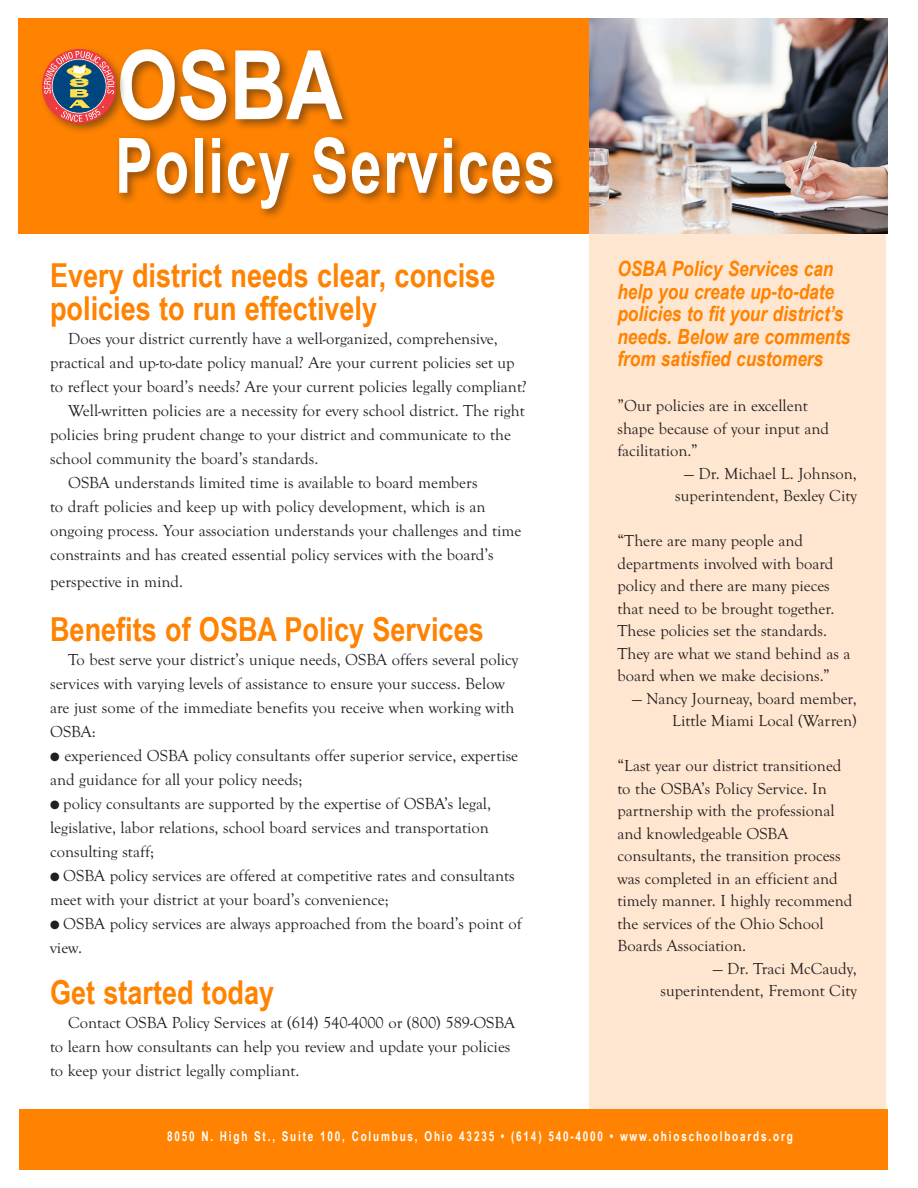
<style>
.page{position:relative;width:918px;height:1188px;background:#fff}
.page>*{position:absolute;margin:0;border:0;box-sizing:border-box;transform-origin:0 0}
.t1{font:700 96px "Arial Narrow";color:#fff}
.t2{font:700 76.5px "Arial Narrow";letter-spacing:.025em;color:#fff;scale:.9 1}
.t3{font:700 33px/33px "Arial Narrow";color:#ff8200}
.t4{font:italic 700 21px/22.5px "Arial Narrow";color:#ff8200}
.t5{font:16.5px/22.5px "Goudy Old Sty T";color:#231f20}
.t6{font:700 13.5px "Arial Narrow";letter-spacing:.15em;color:#fff;scale:.9 1}
</style>
<div class="page">
<div style="left:18px;top:18px;width:868px;height:216px;background:#ff8200"></div>
<div style="left:19px;top:1109px;width:868px;height:60px;background:#ff8200"></div>
<div style="left:116px;top:45px;width:238px;height:87px;background:#231f20;opacity:.5"></div>
<div style="left:115px;top:133px;width:449px;height:88px;background:#231f20;opacity:.5"></div>
<div style="left:39px;top:46px;width:89px;height:89px;background:#231f20;opacity:.5"></div>
<svg style="left:44px;top:51px;width:70px;height:71px;background:#9f6d62"></svg>
<img style="left:590px;top:18px;width:297px;height:216px">
<div style="left:590px;top:234px;width:296px;height:875px;background:#ffe6d0"></div>
<p class="t1" style="left:117px;top:13px;width:228px">OSBA</p>
<p class="t2" style="left:115px;top:108px;width:490px">Policy Services</p>
<p class="t3" style="left:50px;top:257px;width:447px">Every district needs clear, concise policies to run effectively</p>
<p class="t5" style="left:50px;top:326px;width:478px;line-height:24px;text-indent:18px">Does your district currently have a well-organized, comprehensive, practical and up-to-date policy manual? Are your current policies set up to reflect your board’s needs? Are your current policies legally compliant?</p>
<p class="t5" style="left:50px;top:398px;width:476px;line-height:24px;text-indent:18px">Well-written policies are a necessity for every school district. The right policies bring prudent change to your district and communicate to the school community the board’s standards.</p>
<p class="t5" style="left:50px;top:470px;width:473px;line-height:24px;text-indent:18px">OSBA understands limited time is available to board members<br>to draft policies and keep up with policy development, which is an ongoing process. Your association understands your challenges and time constraints and has created essential policy services with the board’s</p>
<p class="t5" style="left:50px;top:570px;width:135px">perspective in mind.</p>
<p class="t3" style="left:50px;top:611px;width:435px">Benefits of OSBA Policy Services</p>
<p class="t5" style="left:50px;top:647px;width:470px;line-height:24px;text-indent:18px">To best serve your district’s unique needs, OSBA offers several policy services with varying levels of assistance to ensure your success. Below are just some of the immediate benefits you receive when working with OSBA:</p>
<p class="t5" style="left:50px;top:743px;width:470px;line-height:24px">● experienced OSBA policy consultants offer superior service, expertise and guidance for all your policy needs;</p>
<p class="t5" style="left:50px;top:791px;width:443px;line-height:24px">● policy consultants are supported by the expertise of OSBA’s legal, legislative, labor relations, school board services and transportation consulting staff;</p>
<p class="t5" style="left:50px;top:863px;width:466px;line-height:24px">● OSBA policy services are offered at competitive rates and consultants meet with your district at your board’s convenience;</p>
<p class="t5" style="left:50px;top:911px;width:473px;line-height:24px">● OSBA policy services are always approached from the board’s point of view.</p>
<p class="t3" style="left:50px;top:974px;width:226px">Get started today</p>
<p class="t5" style="left:50px;top:1010px;width:467px;line-height:24px;text-indent:18px">Contact OSBA Policy Services at (614) 540-4000 or (800) 589-OSBA to learn how consultants can help you review and update your policies to keep your district legally compliant.</p>
<p class="t4" style="left:617px;top:257px;width:235px">OSBA Policy Services can help you create up-to-date policies to fit your district’s needs. Below are comments from satisfied customers</p>
<p class="t5" style="left:617px;top:395px;width:213px">”Our policies are in excellent shape because of your input and facilitation.”</p>
<p class="t5" style="left:675px;top:462px;width:183px;text-align:center">— Dr. Michael L. Johnson, superintendent, Bexley City</p>
<p class="t5" style="left:617px;top:530px;width:235px">“There are many people and departments involved with board policy and there are many pieces that need to be brought together.<br>These policies set the standards.<br>They are what we stand behind as a board when we make decisions.”</p>
<p class="t5" style="left:632px;top:687px;width:226px;text-align:right">— Nancy Journeay, board member,<br>Little Miami Local (Warren)</p>
<p class="t5" style="left:617px;top:755px;width:237px">“Last year our district transitioned to the OSBA’s Policy Service. In partnership with the professional and knowledgeable OSBA consultants, the transition process was completed in an efficient and timely manner. I highly recommend the services of the Ohio School<br>Boards Association.</p>
<p class="t5" style="left:661px;top:957px;width:198px;text-align:right">— Dr. Traci McCaudy, superintendent, Fremont City</p>
<p class="t6" style="left:167px;top:1126px;width:697px">8050 N. High St., Suite 100, Columbus, Ohio 43235 • (614) 540-4000 • www.ohioschoolboards.org</p>
</div>
